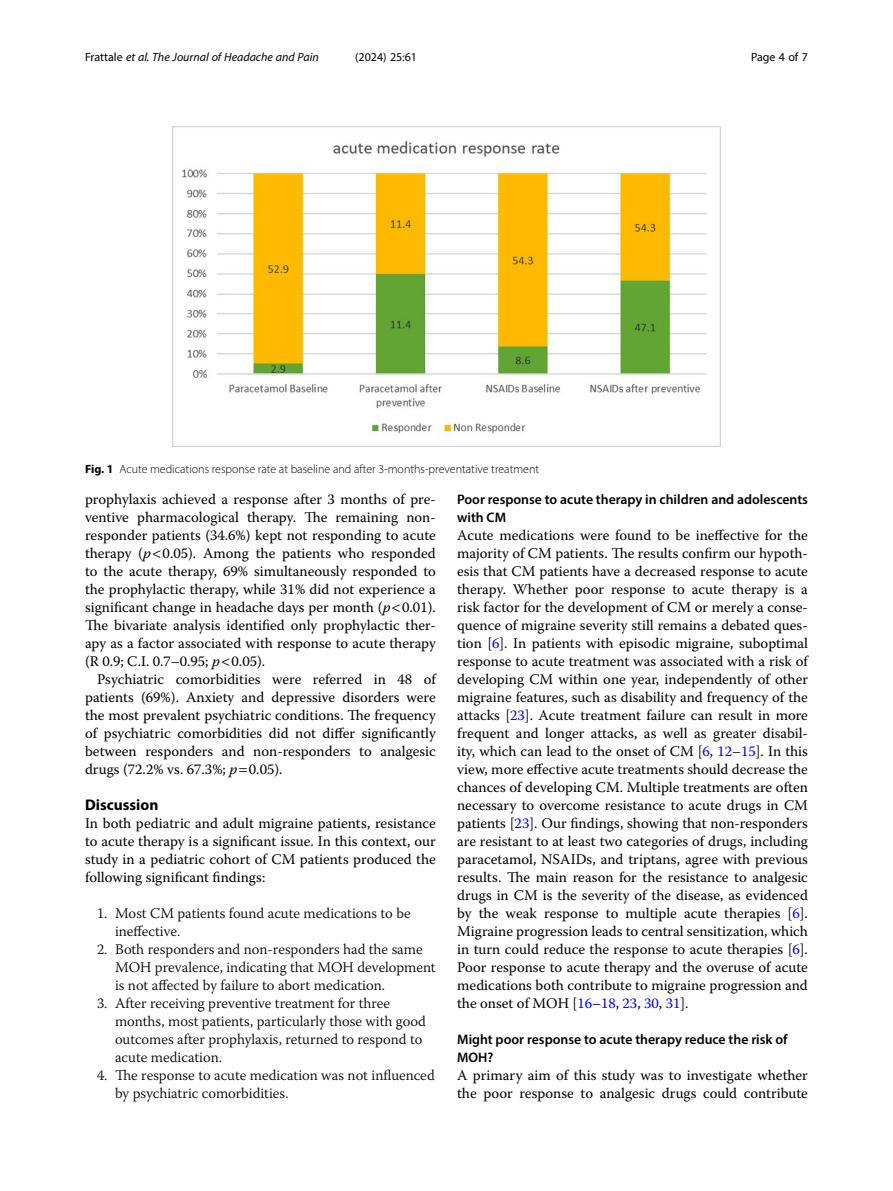
<style>
.page{position:relative;width:893px;height:1191px;background:#fff}
.page>*{position:absolute;margin:0;border:0;box-sizing:border-box;transform-origin:0 0}
.Head_1{font:700 15.45px "Myriad Pro";color:#000}
.Body_Text{font:14.7px/18px "Warnock Pro";color:#000;text-align:justify}
.Body_Text_Indent{font:14.7px/18px "Warnock Pro";color:#000;text-align:justify}
.Ordered_L1{font:300 14.7px/18px "Warnock Pro";color:#000}
.Head_2{font:600 13.8px/18px "Myriad Pro";color:#000}
.Figure_Caption{font:300 12px "Myriad Pro";color:#000}
.t1{font:italic 12px "Myriad Pro";color:#000}
.t2{font:12px "Myriad Pro";color:#000}
.s1{font-style:normal}
.s2{font-weight:700}
.s3{font-style:italic}
.s4{color:#00f}
</style>
<div class="page">
<img style="left:172px;top:126px;width:549px;height:320px">
<p class="t1" style="left:85px;top:50px;width:235px"><span class="s1">Frattale</span> et al. The Journal of Headache and Pain</p>
<p class="t2" style="left:355px;top:50px;width:63px">(2024) 25:61</p>
<p class="t2" style="left:751px;top:50px;width:58px">Page 4 of 7</p>
<p class="Figure_Caption" style="left:85px;top:462px;width:456px"><span class="s2">Fig. 1</span> Acute medications response rate at baseline and after 3-months-preventative treatment</p>
<p class="Body_Text_Indent" style="left:85px;top:490px;width:352px">prophylaxis achieved a response after 3 months of pre&shy;ventive pharmacological therapy. The remaining non&shy;responder patients (34.6%) kept not responding to acute therapy (<span class="s3">p</span> 0.05). Among the patients who responded to the acute therapy, 69% simultaneously responded to the prophylactic therapy, while 31% did not experience a significant change in headache days per month (<span class="s3">p</span> 0.01).<br>The bivariate analysis identified only prophylactic ther&shy;apy as a factor associated with response to acute therapy (R 0.9; C.I. 0.7–0.95; <span class="s3">p</span> 0.05).</p>
<p class="Body_Text_Indent" style="left:85px;top:670px;width:352px;text-indent:12px">Psychiatric comorbidities were referred in 48 of patients (69%). Anxiety and depressive disorders were the most prevalent psychiatric conditions. The frequency of psychiatric comorbidities did not differ significantly between responders and non-responders to analgesic drugs (72.2% vs. 67.3%; <span class="s3">p</span> 0.05).</p>
<p class="Head_1" style="left:85px;top:795px;width:75px">Discussion</p>
<p class="Body_Text" style="left:85px;top:814px;width:352px">In both pediatric and adult migraine patients, resistance to acute therapy is a significant issue. In this context, our study in a pediatric cohort of CM patients produced the following significant findings:</p>
<p class="Ordered_L1" style="left:115px;top:904px;width:297px;text-indent:-18px">1. Most CM patients found acute medications to be ineffective.</p>
<p class="Ordered_L1" style="left:115px;top:940px;width:322px;text-indent:-18px">2. Both responders and non-responders had the same<br>MOH prevalence, indicating that MOH development is not affected by failure to abort medication.</p>
<p class="Ordered_L1" style="left:115px;top:994px;width:312px;text-indent:-18px">3. After receiving preventive treatment for three months, most patients, particularly those with good outcomes after prophylaxis, returned to respond to acute medication.</p>
<p class="Ordered_L1" style="left:115px;top:1066px;width:321px;text-indent:-18px">4. The response to acute medication was not influenced by psychiatric comorbidities.</p>
<p class="Head_2" style="left:457px;top:490px;width:352px">Poor response to acute therapy in children and adolescents with CM</p>
<p class="Body_Text" style="left:457px;top:526px;width:352px">Acute medications were found to be ineffective for the majority of CM patients. The results confirm our hypoth&shy;esis that CM patients have a decreased response to acute therapy. Whether poor response to acute therapy is a risk factor for the development of CM or merely a conse&shy;quence of migraine severity still remains a debated ques&shy;tion [<span class="s4">6</span>]. In patients with episodic migraine, suboptimal response to acute treatment was associated with a risk of developing CM within one year, independently of other migraine features, such as disability and frequency of the attacks [<span class="s4">23</span>]. Acute treatment failure can result in more frequent and longer attacks, as well as greater disabil&shy;ity, which can lead to the onset of CM [<span class="s4">6</span>, <span class="s4">12</span>–<span class="s4">15</span>]. In this view, more effective acute treatments should decrease the chances of developing CM. Multiple treatments are often necessary to overcome resistance to acute drugs in CM patients [<span class="s4">23</span>]. Our findings, showing that non-responders are resistant to at least two categories of drugs, including paracetamol, NSAIDs, and triptans, agree with previous results. The main reason for the resistance to analgesic drugs in CM is the severity of the disease, as evidenced by the weak response to multiple acute therapies [<span class="s4">6</span>].<br>Migraine progression leads to central sensitization, which in turn could reduce the response to acute therapies [<span class="s4">6</span>].<br>Poor response to acute therapy and the overuse of acute medications both contribute to migraine progression and the onset of MOH [<span class="s4">16</span>–<span class="s4">18</span>, <span class="s4">23</span>, <span class="s4">30</span>, <span class="s4">31</span>].</p>
<p class="Head_2" style="left:457px;top:1030px;width:332px">Might poor response to acute therapy reduce the risk of<br>MOH?</p>
<p class="Body_Text" style="left:457px;top:1066px;width:352px">A primary aim of this study was to investigate whether the poor response to analgesic drugs could contribute</p>
</div>
